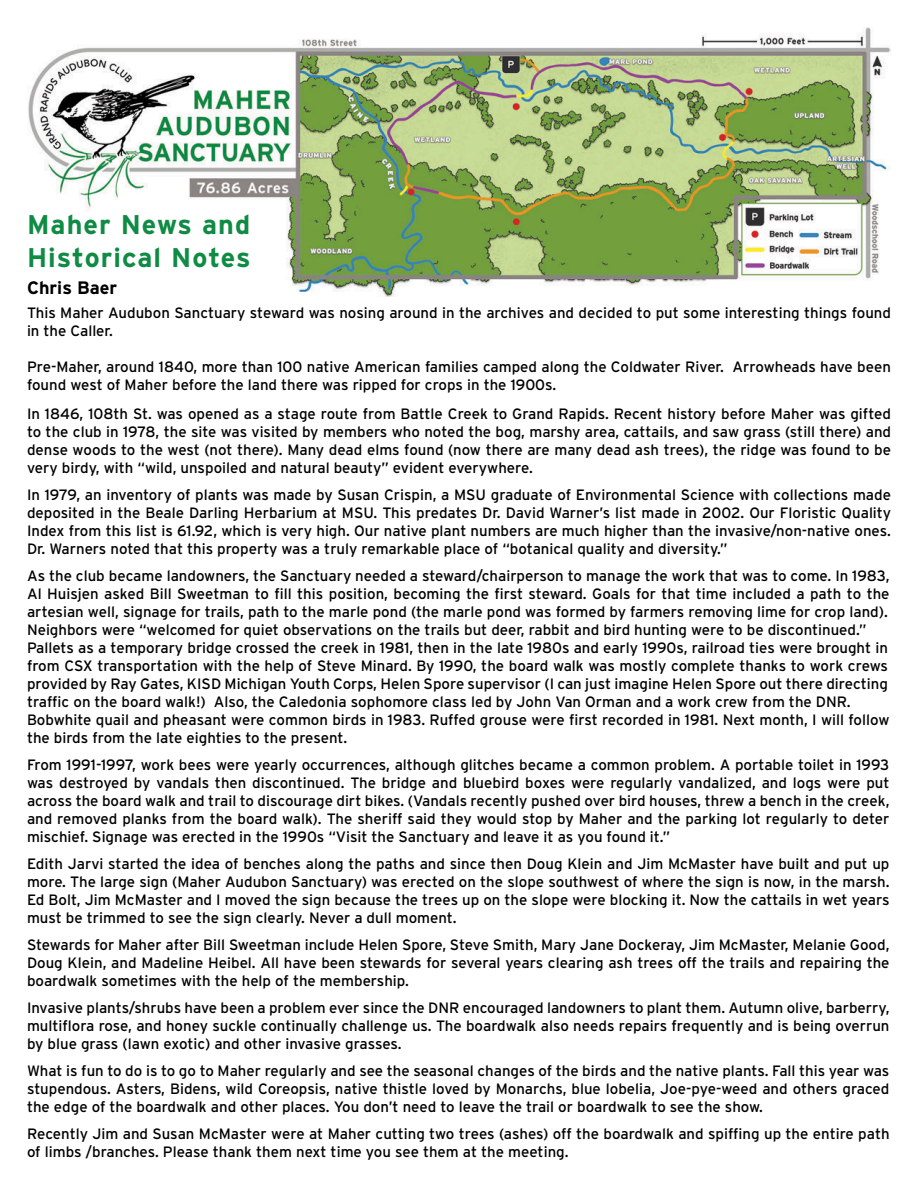
<style>
.page{position:relative;width:918px;height:1188px;background:#fff}
.page>*{position:absolute;margin:0;border:0;box-sizing:border-box;transform-origin:0 0}
.t1{font:700 27px/33px "Interstate";letter-spacing:.04em;color:#0f8b44}
.t2{font:700 18px "Interstate";color:#000}
.t3{font:15px/18px "Interstate";color:#000;text-align:justify}
</style>
<div class="page">
<img style="left:28px;top:27px;width:863px;height:270px">
<p class="t1" style="left:27px;top:208px;width:225px">Maher News and<br>Historical Notes</p>
<p class="t2" style="left:27px;top:278px;width:92px">Chris Baer</p>
<p class="t3" style="left:27px;top:304px;width:866px">This Maher Audubon Sanctuary steward was nosing around in the archives and decided to put some interesting things found in the Caller.</p>
<p class="t3" style="left:27px;top:358px;width:866px">Pre-Maher, around 1840, more than 100 native American families camped along the Coldwater River. Arrowheads have been found west of Maher before the land there was ripped for crops in the 1900s.</p>
<p class="t3" style="left:27px;top:404px;width:866px">In 1846, 108th St. was opened as a stage route from Battle Creek to Grand Rapids. Recent history before Maher was gifted to the club in 1978, the site was visited by members who noted the bog, marshy area, cattails, and saw grass (still there) and dense woods to the west (not there). Many dead elms found (now there are many dead ash trees), the ridge was found to be very birdy, with “wild, unspoiled and natural beauty” evident everywhere.</p>
<p class="t3" style="left:27px;top:485px;width:866px">In 1979, an inventory of plants was made by Susan Crispin, a MSU graduate of Environmental Science with collections made deposited in the Beale Darling Herbarium at MSU. This predates Dr. David Warner’s list made in 2002. Our Floristic Quality Index from this list is 61.92, which is very high. Our native plant numbers are much higher than the invasive/non-native ones.<br>Dr. Warners noted that this property was a truly remarkable place of “botanical quality and diversity.”</p>
<p class="t3" style="left:27px;top:566px;width:864px;text-align:left">As the club became landowners, the Sanctuary needed a steward/chairperson to manage the work that was to come. In 1983, Al Huisjen asked Bill Sweetman to fill this position, becoming the first steward. Goals for that time included a path to the artesian well, signage for trails, path to the marle pond (the marle pond was formed by farmers removing lime for crop land).<br>Neighbors were “welcomed for quiet observations on the trails but deer, rabbit and bird hunting were to be discontinued.” Pallets as a temporary bridge crossed the creek in 1981, then in the late 1980s and early 1990s, railroad ties were brought in from CSX transportation with the help of Steve Minard. By 1990, the board walk was mostly complete thanks to work crews provided by Ray Gates, KISD Michigan Youth Corps, Helen Spore supervisor (I can just imagine Helen Spore out there directing traffic on the board walk!) Also, the Caledonia sophomore class led by John Van Orman and a work crew from the DNR.<br>Bobwhite quail and pheasant were common birds in 1983. Ruffed grouse were first recorded in 1981. Next month, I will follow the birds from the late eighties to the present.</p>
<p class="t3" style="left:27px;top:755px;width:864px">From 1991-1997, work bees were yearly occurrences, although glitches became a common problem. A portable toilet in 1993 was destroyed by vandals then discontinued. The bridge and bluebird boxes were regularly vandalized, and logs were put across the board walk and trail to discourage dirt bikes. (Vandals recently pushed over bird houses, threw a bench in the creek, and removed planks from the board walk). The sheriff said they would stop by Maher and the parking lot regularly to deter mischief. Signage was erected in the 1990s “Visit the Sanctuary and leave it as you found it.”</p>
<p class="t3" style="left:27px;top:854px;width:864px">Edith Jarvi started the idea of benches along the paths and since then Doug Klein and Jim McMaster have built and put up more. The large sign (Maher Audubon Sanctuary) was erected on the slope southwest of where the sign is now, in the marsh.<br>Ed Bolt, Jim McMaster and I moved the sign because the trees up on the slope were blocking it. Now the cattails in wet years must be trimmed to see the sign clearly. Never a dull moment.</p>
<p class="t3" style="left:27px;top:935px;width:864px">Stewards for Maher after Bill Sweetman include Helen Spore, Steve Smith, Mary Jane Dockeray, Jim McMaster, Melanie Good, Doug Klein, and Madeline Heibel. All have been stewards for several years clearing ash trees off the trails and repairing the boardwalk sometimes with the help of the membership.</p>
<p class="t3" style="left:27px;top:998px;width:864px">Invasive plants/shrubs have been a problem ever since the DNR encouraged landowners to plant them. Autumn olive, barberry, multiflora rose, and honey suckle continually challenge us. The boardwalk also needs repairs frequently and is being overrun by blue grass (lawn exotic) and other invasive grasses.</p>
<p class="t3" style="left:27px;top:1061px;width:864px">What is fun to do is to go to Maher regularly and see the seasonal changes of the birds and the native plants. Fall this year was stupendous. Asters, Bidens, wild Coreopsis, native thistle loved by Monarchs, blue lobelia, Joe-pye-weed and others graced the edge of the boardwalk and other places. You don’t need to leave the trail or boardwalk to see the show.</p>
<p class="t3" style="left:27px;top:1124px;width:864px">Recently Jim and Susan McMaster were at Maher cutting two trees (ashes) off the boardwalk and spiffing up the entire path of limbs /branches. Please thank them next time you see them at the meeting.</p>
</div>
